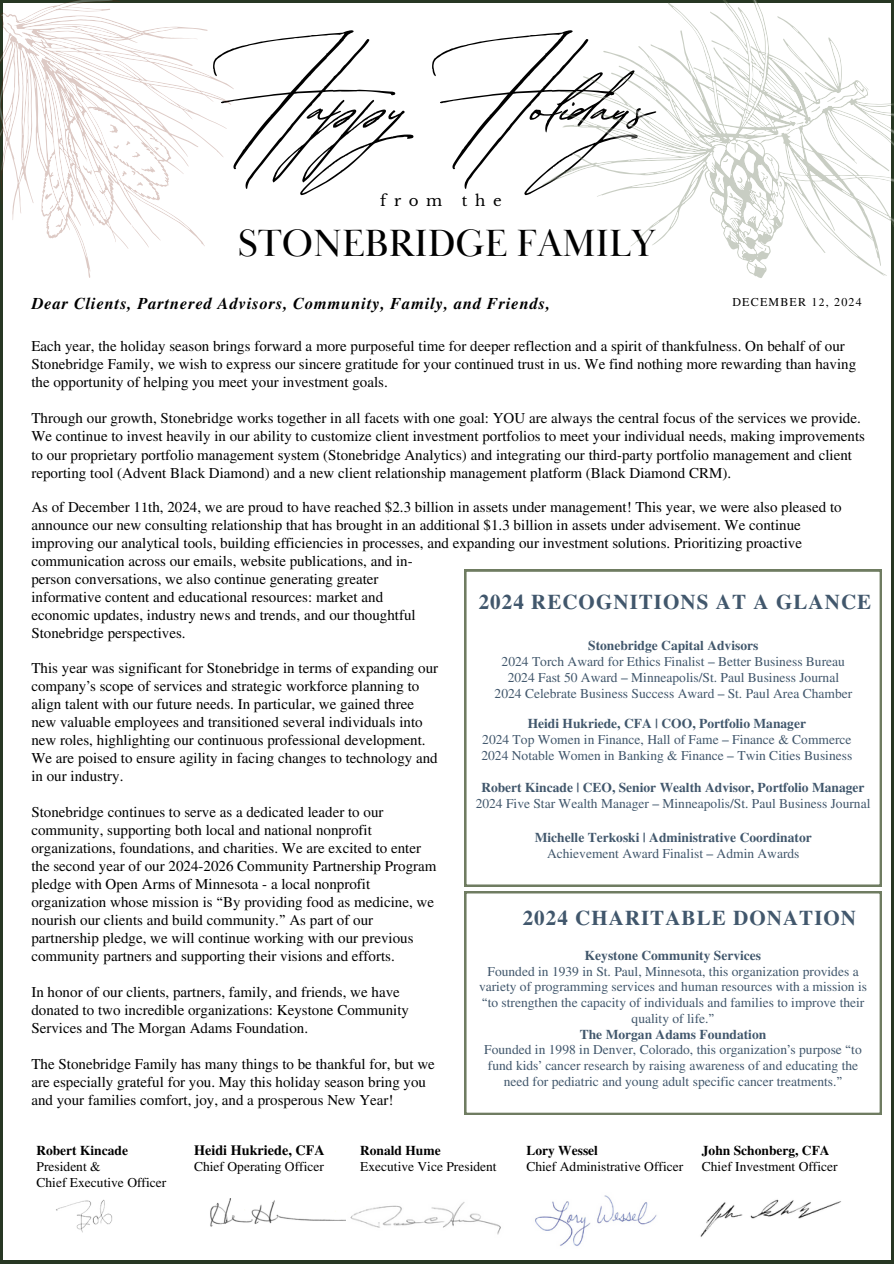
<style>
.page{position:relative;width:894px;height:1264px;background:#fff}
.page>*{position:absolute;margin:0;border:0;box-sizing:border-box;transform-origin:0 0}
.t1{font:192.75px "Buongiorno Rastellino Cyr Script";letter-spacing:-.035em;color:#000}
.t2{font:39px "Baskerville Display PT";color:#000}
.t3{font:700 21px "Free Serif";letter-spacing:.05em;color:#41576c}
.t4{font:italic 700 16.5px "Free Serif";letter-spacing:.05em;color:#000}
.t5{font:15px/18px "Free Serif";color:#000}
.t6{font:15px "Libre Baskerville";letter-spacing:.51em;color:#000}
.t7{font:700 14.25px "Free Serif";color:#000}
.t8{font:13.5px/15.8px "Free Serif";color:#41576c;text-align:center}
.t9{font:13.5px/15.8px "Free Serif";color:#000}
.t10{font:700 13.5px/15.8px "Free Serif";color:#41576c;text-align:center}
.t11{font:12px "Free Serif";letter-spacing:.1em;color:#000}
.s1{font-family:"Minion Pro"}
.s2{font-weight:700}
.s3{font-weight:400}
</style>
<div class="page">
<hr style="left:3px;top:1260px;width:887px;height:3px;background:#273723">
<svg style="left:464px;top:569px;width:417px;height:317px"></svg>
<hr style="left:0;top:3px;width:3px;height:1260px;background:#273723">
<hr style="left:0;top:0;width:893px;height:3px;background:#273723">
<img style="left:56px;top:1199px;width:57px;height:34px">
<img style="left:210px;top:1198px;width:136px;height:29px">
<img style="left:535px;top:1195px;width:122px;height:51px">
<img style="left:700px;top:1199px;width:141px;height:38px">
<img style="left:350px;top:1202px;width:151px;height:33px">
<hr style="left:890px;top:3px;width:3px;height:1260px;background:#273723">
<svg style="left:464px;top:891px;width:417px;height:223px"></svg>
<svg style="left:551px;top:0;width:342px;height:274px"></svg>
<svg style="left:0;top:0;width:224px;height:259px"></svg>
<h1 class="t1" style="left:194px;top:-21px;width:463px">HappyHolidays</h1>
<p class="t6" style="left:380px;top:192px;width:64px">from</p>
<p class="t6" style="left:462px;top:192px;width:41px">the</p>
<h5 class="t2" style="left:238px;top:219px;width:419px">STONEBRIDGE FAMILY</h5>
<p class="t4" style="left:31px;top:294px;width:520px">Dear Clients, Partnered Advisors, Community, Family, and Friends,</p>
<p class="t11" style="left:732px;top:295px;width:131px">DECEMBER 1<span class="s1">2</span>, 2024</p>
<h6 class="t5" style="left:31px;top:338px;width:826px">Each year, the holiday season brings forward a more purposeful time for deeper reflection and a spirit of thankfulness. On behalf of our<br>Stonebridge Family, we wish to express our sincere gratitude for your continued trust in us. We find nothing more rewarding than having the opportunity of helping you meet your investment goals.</h6>
<h6 class="t5" style="left:31px;top:410px;width:835px">Through our growth, Stonebridge works together in all facets with one goal: YOU are always the central focus of the services we provide.<br>We continue to invest heavily in our ability to customize client investment portfolios to meet your individual needs, making improvements to our proprietary portfolio management system (Stonebridge Analytics) and integrating our third-party portfolio management and client reporting tool (Advent Black Diamond) and a new client relationship management platform (Black Diamond CRM).</h6>
<h6 class="t5" style="left:31px;top:498px;width:811px">As of December 1<span class="s1">1</span>th, 2024, we are proud to have reached $2.3 billion in assets under management! This year, we were also pleased to announce our new consulting relationship that has brought in an additional $1.3 billion in assets under advisement. We continue improving our analytical tools, building efficiencies in processes, and expanding our investment solutions. Prioritizing proactive communication across our emails, website publications, and in-<br>person conversations, we also continue generating greater<br>informative content and educational resources: market and<br>economic updates, industry news and trends, and our thoughtful<br>Stonebridge perspectives.</h6>
<h6 class="t5" style="left:31px;top:659px;width:408px">This year was significant for Stonebridge in terms of expanding our company’s scope of services and strategic workforce planning to align talent with our future needs. In particular, we gained three new valuable employees and transitioned several individuals into new roles, highlighting our continuous professional development.<br>We are poised to ensure agility in facing changes to technology and in our industry.</h6>
<h6 class="t5" style="left:31px;top:803px;width:406px">Stonebridge continues to serve as a dedicated leader to our community, supporting both local and national nonprofit organizations, foundations, and charities. We are excited to enter the second year of our 2024-2026 Community Partnership Program pledge with Open Arms of Minnesota - a local nonprofit organization whose mission is “By providing food as medicine, we nourish our clients and build community.” As part of our partnership pledge, we will continue working with our previous community partners and supporting their visions and efforts.</h6>
<h6 class="t5" style="left:31px;top:983px;width:379px">In honor of our clients, partners, family, and friends, we have donated to two incredible organizations: Keystone Community<br>Services and The Morgan Adams Foundation.</h6>
<h6 class="t5" style="left:31px;top:1055px;width:405px">The Stonebridge Family has many things to be thankful for, but we are especially grateful for you. May this holiday season bring you and your families comfort, joy, and a prosperous New Year!</h6>
<p class="t3" style="left:478px;top:590px;width:394px">2024 RECOGNITIONS AT A GLANCE</p>
<p class="t8" style="left:494px;top:638px;width:359px"><span class="s2">Stonebridge Capital Advisors<br></span>2024 Torch Award for Ethics Finalist – Better Business Bureau 2024 Fast 50 Award – Minneapolis/St. Paul Business Journal 2024 Celebrate Business Success Award – St. Paul Area Chamber</p>
<p class="t8" style="left:481px;top:716px;width:372px"><span class="s2">Heidi Hukriede, CFA | COO, Portfolio Manager<br></span>2024 Top Women in Finance, Hall of Fame – Finance &amp; Commerce<br>2024 Notable Women in Banking &amp; Finance – Twin Cities Business</p>
<p class="t8" style="left:475px;top:780px;width:396px"><span class="s2">Robert Kincade | CEO, Senior Wealth Advisor, Portfolio Manager<br></span>2024 Five Star Wealth Manager – Minneapolis/St. Paul Business Journal</p>
<p class="t10" style="left:534px;top:829px;width:278px">Michelle Terkoski | Administrative Coordinator<br><span class="s3">Achievement Award Finalist – Admin Awards</span></p>
<h6 class="t3" style="left:522px;top:906px;width:335px">2024 CHARITABLE DONATION</h6>
<h6 class="t8" style="left:479px;top:948px;width:389px"><span class="s2">Keystone Community Services<br></span>Founded in 1939 in St. Paul, Minnesota, this organization provides a variety of programming services and human resources with a mission is “to strengthen the capacity of individuals and families to improve their quality of life.”<br><span class="s2">The Morgan Adams Foundation<br></span>Founded in 1998 in Denver, Colorado, this organization’s purpose “to fund kids’ cancer research by raising awareness of and educating the need for pediatric and young adult specific cancer treatments.”</h6>
<h5 class="t9" style="left:37px;top:1143px;width:131px"><span class="s2">Robert Kincade<br></span>President &amp;<br>Chief Executive Officer</h5>
<h5 class="t7" style="left:194px;top:1142px;width:132px">Heidi Hukriede, CFA</h5>
<h5 class="t9" style="left:194px;top:1159px;width:131px">Chief Operating Officer</h5>
<h6 class="t9" style="left:360px;top:1143px;width:138px"><span class="s2">Ronald Hume<br></span>Executive Vice President</h6>
<h5 class="t9" style="left:526px;top:1142px;width:158px"><span class="s2">Lory Wessel<br></span>Chief Administrative Officer</h5>
<h3 class="t9" style="left:701px;top:1142px;width:137px"><span class="s2">John Schonberg, CFA<br></span>Chief Investment Officer</h3>
</div>
